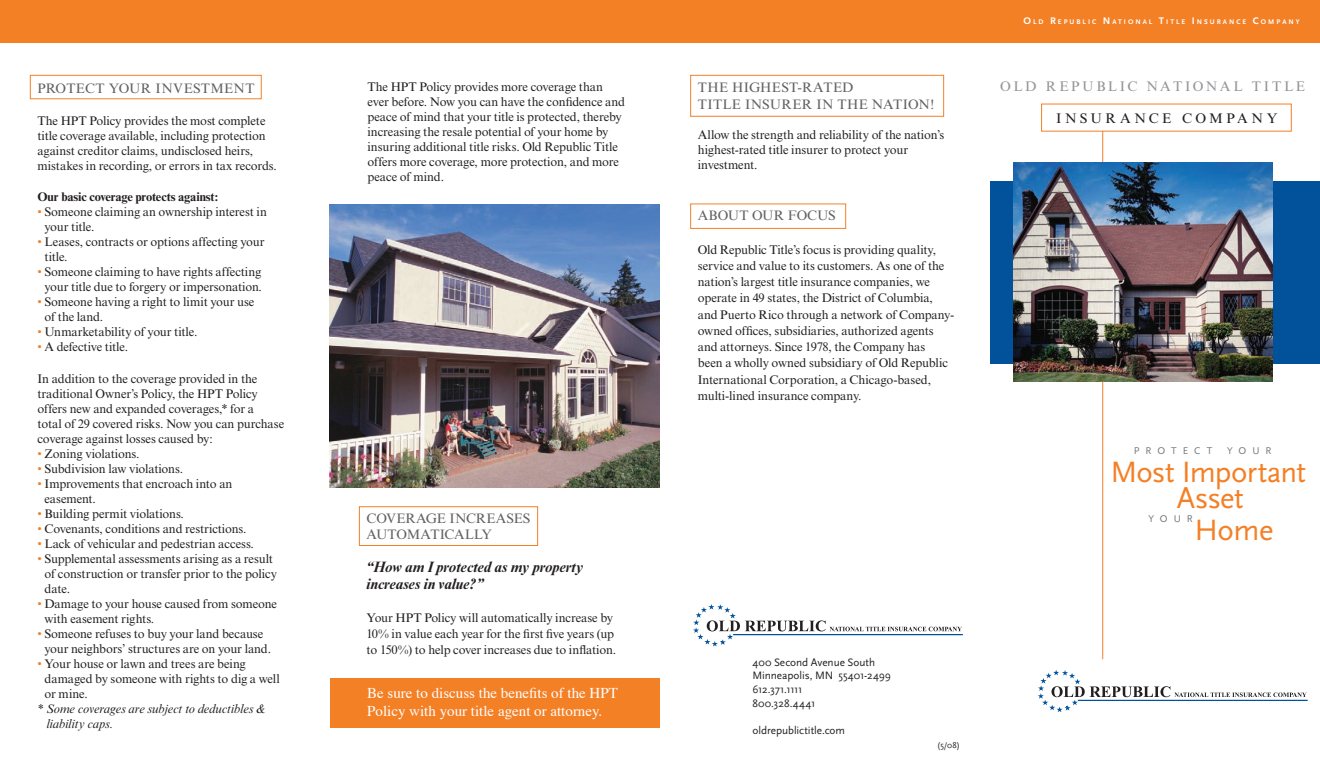
<style>
.page{position:relative;width:1320px;height:765px;background:#fff}
.page>*{position:absolute;margin:0;border:0;box-sizing:border-box;transform-origin:0 0}
.t1{font:30.75px/26.5px "Scala Sans";letter-spacing:-.025em;color:#f48026;text-align:center}
.t2{font:15px/18px "Times";color:#fff}
.t3{font:italic 700 15px/16.2px "Times NRMT";letter-spacing:-.02em;color:#231f20}
.t4{font:14px "Times NRMT";letter-spacing:.185em;color:#939598}
.t5{font:14px "Times NRMT";letter-spacing:.255em;color:#231f20}
.t6{font:13.75px/16.2px "Times NRMT";letter-spacing:.015em;color:#636366}
.t7{font:12.5px/15px "Times NRMT";letter-spacing:-.02em;color:#231f20}
.t8{font:italic 12.5px/15px "Times NRMT";letter-spacing:-.015em;color:#231f20}
.t9{font:700 12.5px "Times NRMT";letter-spacing:-.015em;color:#231f20}
.t10{font:11.25px/13.8px "Scala Sans";letter-spacing:-.005em;color:#231f20}
.t11{font:10.25px "Scala Sans";letter-spacing:.585em;color:#76787b}
.t12{font:10.25px "Scala Sans";color:#757679}
.t13{font:8.75px "Scala Sans";color:#231f20}
.t14{font:700 7px "Scala Sans";letter-spacing:.285em;color:#fff}
.s1{color:#f48026}
.s2{font-size:10px}
</style>
<div class="page">
<svg style="left:693px;top:604px;width:269px;height:42px"></svg>
<hr style="left:733px;top:634px;width:230px;height:1px;background:#01529a">
<div style="left:990px;top:181px;width:330px;height:182px;background:#01529b"></div>
<svg style="left:1102px;top:131px;width:1px;height:528px"></svg>
<div style="left:986px;top:0;width:334px;height:43px;background:#f48026"></div>
<div style="left:318px;top:0;width:334px;height:43px;background:#f48026"></div>
<div style="left:652px;top:0;width:334px;height:43px;background:#f48026"></div>
<svg style="left:1038px;top:670px;width:269px;height:42px"></svg>
<hr style="left:1078px;top:700px;width:230px;height:1px;background:#01529a">
<img style="left:1014px;top:163px;width:258px;height:219px">
<div style="left:0;top:0;width:323px;height:43px;background:#f48026"></div>
<div style="left:690px;top:75px;width:254px;height:42px;border:1px solid #f48026"></div>
<div style="left:690px;top:204px;width:156px;height:25px;border:1px solid #f48026"></div>
<div style="left:330px;top:678px;width:330px;height:49px;background:#f48026"></div>
<img style="left:330px;top:205px;width:330px;height:283px">
<div style="left:30px;top:75px;width:232px;height:24px;border:1px solid #f48026"></div>
<div style="left:359px;top:506px;width:179px;height:40px;border:1px solid #f48026"></div>
<p class="t6" style="left:38px;top:80px;width:219px">Protect Your Investment</p>
<p class="t7" style="left:38px;top:113px;width:33px">The HPT</p>
<p class="t7" style="left:37px;top:113px;width:241px;text-indent:52px">Policy provides the most complete title coverage available, including protection against creditor claims, undisclosed heirs, mistakes in recording, or errors in tax records.</p>
<p class="t9" style="left:37px;top:189px;width:182px">Our basic coverage protects against:</p>
<p class="t7" style="left:45px;top:205px;width:224px;text-indent:-7px"><span class="s1">•</span> S omeone claiming an ownership interest in your title.</p>
<p class="t7" style="left:45px;top:235px;width:222px;text-indent:-7px"><span class="s1">•</span> Leases, contracts or options affecting your title.</p>
<p class="t7" style="left:37px;top:265px;width:226px;text-align:center"><span class="s1">•</span> S omeone claiming to have rights affecting your title due to forgery or impersonation.</p>
<p class="t7" style="left:45px;top:295px;width:211px;text-indent:-7px"><span class="s1">•</span> Someone having a right to limit your use of the land.</p>
<p class="t7" style="left:37px;top:325px;width:161px"><span class="s1">•</span> Unmarketability of your title.</p>
<p class="t7" style="left:37px;top:340px;width:92px"><span class="s1">•</span> A defective title.</p>
<p class="t7" style="left:37px;top:372px;width:221px">In addition to the coverage provided in the traditional Owner’s Policy, the HPT</p>
<p class="t7" style="left:37px;top:387px;width:248px;text-indent:188px">Policy offers new and expanded coverages,* for a<br>total of 29 covered risks. Now you can purchase coverage against losses caused by:</p>
<p class="t7" style="left:37px;top:447px;width:104px"><span class="s1">•</span> Zoning violations.</p>
<p class="t7" style="left:37px;top:462px;width:147px"><span class="s1">•</span> Subdivision law violations.</p>
<p class="t7" style="left:45px;top:477px;width:190px;text-indent:-7px"><span class="s1">•</span> Improvements that encroach into an easement.</p>
<p class="t7" style="left:37px;top:507px;width:148px"><span class="s1">•</span> Building permit violations.</p>
<p class="t7" style="left:37px;top:522px;width:211px"><span class="s1">•</span> Covenants, conditions and restrictions.</p>
<p class="t7" style="left:37px;top:537px;width:218px"><span class="s1">•</span> Lack of vehicular and pedestrian access.</p>
<p class="t7" style="left:45px;top:552px;width:234px;text-indent:-7px"><span class="s1">•</span> Supplemental assessments arising as a result of construction or transfer prior to the policy date.</p>
<p class="t7" style="left:45px;top:597px;width:234px;text-indent:-7px"><span class="s1">•</span> D amage to your house caused from someone with easement rights.</p>
<p class="t7" style="left:45px;top:627px;width:228px;text-indent:-7px"><span class="s1">•</span> Someone refuses to buy your land because your neighbors’ structures are on your land.</p>
<p class="t7" style="left:45px;top:657px;width:237px;text-indent:-7px"><span class="s1">•</span> Your house or lawn and trees are being damaged by someone with rights to dig a well or mine.</p>
<p class="t8" style="left:46px;top:702px;width:220px;text-indent:-9px">* Some coverages are subject to deductibles &amp; liability caps.</p>
<p class="t7" style="left:367px;top:79px;width:259px;text-indent:52px">Policy provides more coverage than ever before. Now you can have the confidence and peace of mind that your title is protected, thereby increasing the resale potential of your home by insuring additional title risks. Old Republic Title offers more coverage, more protection, and more peace of mind.</p>
<p class="t7" style="left:368px;top:79px;width:33px">The HPT</p>
<p class="t6" style="left:367px;top:510px;width:165px">Coverage Increases<br>Automatically</p>
<p class="t3" style="left:367px;top:559px;width:218px">“How am I protected as my property increases in value?”</p>
<p class="t7" style="left:367px;top:610px;width:39px">Your HPT</p>
<p class="t7" style="left:367px;top:610px;width:251px;line-height:16.2px;text-indent:58px">Policy will automatically increase by<br>10% in value each year for the first five years (up to 150%) to help cover increases due to inflation.</p>
<p class="t2" style="left:367px;top:683px;width:252px">Be sure to discuss the benefits of the HPT<br>Policy with your title agent or attorney.</p>
<p class="t6" style="left:698px;top:79px;width:238px">The Highest-Rated<br>Title Insurer in the Nation !</p>
<p class="t7" style="left:698px;top:127px;width:248px">Allow the strength and reliability of the nation’s highest-rated title insurer to protect your investment.</p>
<p class="t6" style="left:698px;top:208px;width:139px">About our Focus</p>
<p class="t7" style="left:698px;top:241px;width:258px;line-height:16.2px">Old Republic Title’s focus is providing quality, service and value to its customers. As one of the nation’s largest title insurance companies, we operate in 49 states, the District of Columbia, and Puerto Rico through a network of Company&shy;owned offices, subsidiaries, authorized agents and attorneys. Since 1978, the Company has<br>been a wholly owned subsidiary of Old Republic International Corporation, a Chicago-based, multi-lined insurance company.</p>
<p class="t14" style="left:1024px;top:18px;width:112px"><span class="s2">O</span>LD <span class="s2">R</span>EPUBLIC <span class="s2">N</span>ATION</p>
<p class="t14" style="left:1143px;top:18px;width:158px">AL <span class="s2">T</span>ITLE <span class="s2">I</span> N SURAN CE <span class="s2">C</span>OMPAN Y</p>
<p class="t4" style="left:1000px;top:78px;width:306px">Old republic Nation al Title</p>
<p class="t5" style="left:1056px;top:110px;width:223px">In suran ce Co mpan y</p>
<p class="t11" style="left:1134px;top:446px;width:80px">Protect</p>
<p class="t11" style="left:1227px;top:446px;width:46px">your</p>
<h1 class="t1" style="left:1110px;top:459px;width:197px">Most Important<br>Asset</h1>
<h1 class="t1" style="left:1194px;top:517px;width:81px">Home</h1>
<p class="t12" style="left:1148px;top:513px;width:46px">your</p>
<p class="t10" style="left:752px;top:655px;width:140px">400 Second Avenue South<br>Minneapolis, MN 55401-2499<br>612.371.1111<br>800.328.4441</p>
<p class="t10" style="left:752px;top:724px;width:94px">oldrepublictitle.com</p>
<p class="t13" style="left:937px;top:741px;width:24px">(5/08)</p>
</div>
